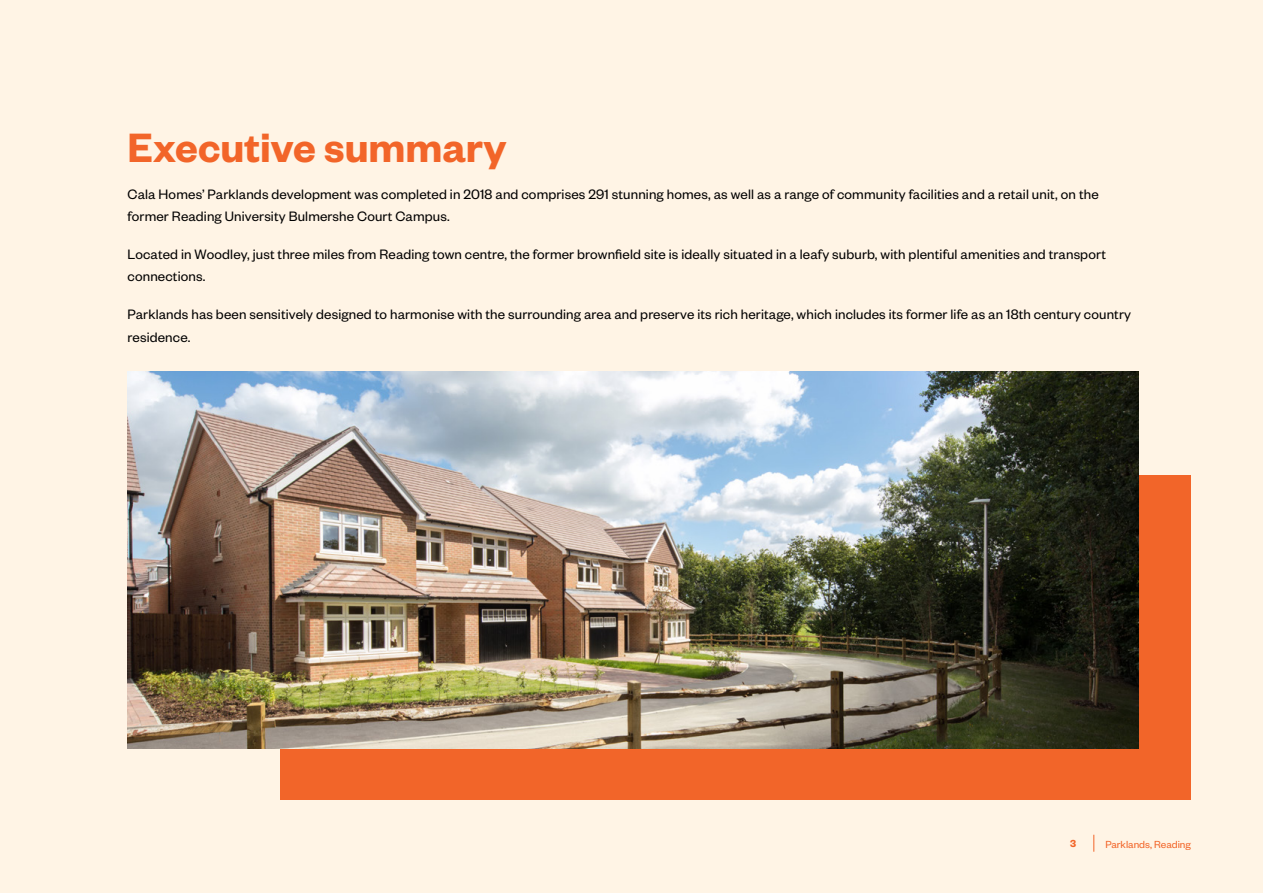
<style>
.page{position:relative;width:1263px;height:893px;background:#fff4e5}
.page>*{position:absolute;margin:0;border:0;box-sizing:border-box;transform-origin:0 0}
.t1{font:600 45px "Founders Grotesk";color:#f26529}
.t2{font:15px/22.5px "Founders Grotesk";letter-spacing:.01em;color:#000}
.t3{font:11.25px "Founders Grotesk";color:#f26529}
.t4{font:600 11.25px "Founders Grotesk";color:#f26529}
</style>
<div class="page">
<div style="left:281px;top:475px;width:910px;height:324px;background:#f26529"></div>
<img style="left:128px;top:371px;width:1010px;height:377px">
<svg style="left:1093px;top:835px;width:1px;height:17px"></svg>
<h1 class="t1" style="left:128px;top:119px;width:381px">Executive summary</h1>
<p class="t2" style="left:128px;top:182px;width:972px">Cala Homes’ Parklands development was completed in 2018 and comprises 291 stunning homes, as well as a range of community facilities and a retail unit, on the former Reading University Bulmershe Court Campus.</p>
<p class="t2" style="left:128px;top:242px;width:980px">Located in Woodley, just three miles from Reading town centre, the former brownfield site is ideally situated in a leafy suburb, with plentiful amenities and transport connections.</p>
<p class="t2" style="left:128px;top:302px;width:1005px">Parklands has been sensitively designed to harmonise with the surrounding area and preserve its rich heritage, which includes its former life as an 18th century country residence.</p>
<p class="t4" style="left:1070px;top:836px;width:8px">3</p>
<p class="t3" style="left:1105px;top:837px;width:87px">Parklands, Reading</p>
</div>
